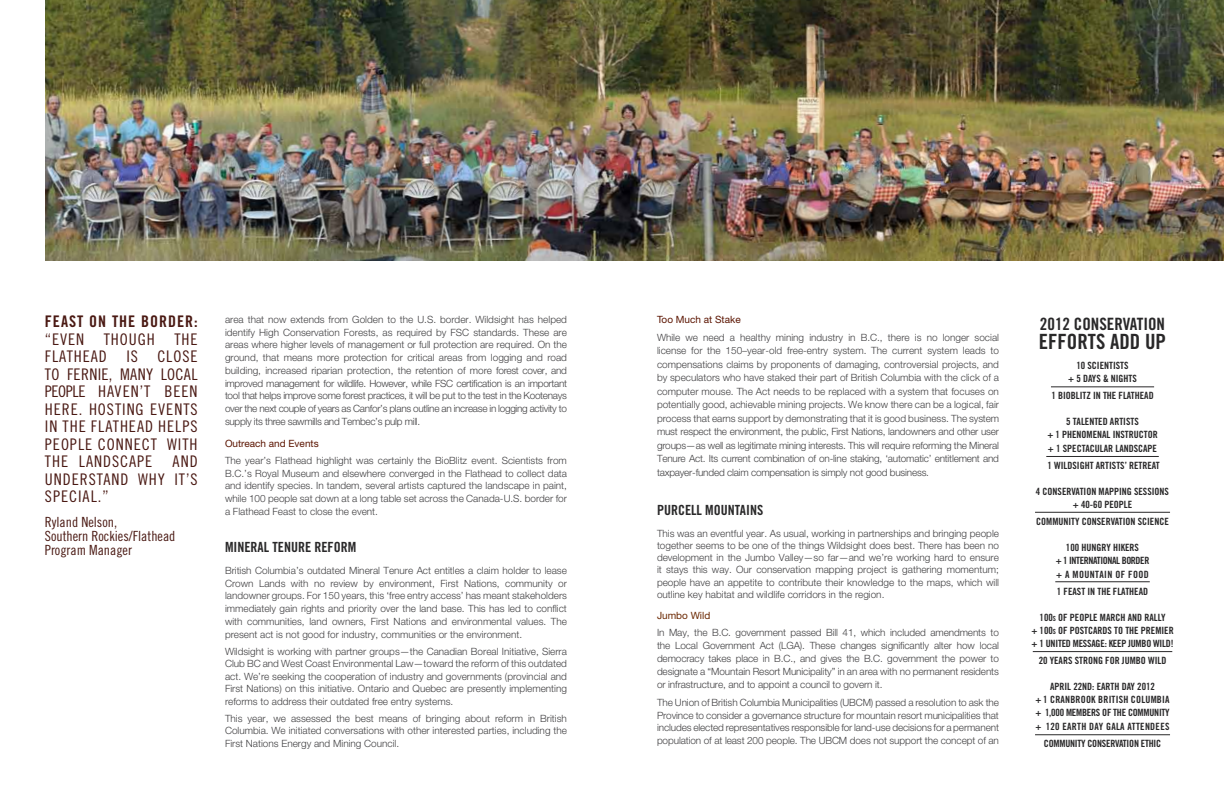
<style>
.page{position:relative;width:1224px;height:792px;background:#fff}
.page>*{position:absolute;margin:0;border:0;box-sizing:border-box;transform-origin:0 0}
.t1{font:21px "Trade Gothic Bold Cond Twenty";color:#292829}
.t2{font:17px "Trade Gothic Bold Cond Twenty";color:#292829}
.t3{font:16px/17.5px "Trade Gothic Cond Eighteen";letter-spacing:.06em;color:#4a1913}
.t4{font:16px "Trade Gothic Bold Cond Twenty";letter-spacing:.06em;color:#4a1913}
.t5{font:14px/14px "Trade Gothic Cond Eighteen";color:#4a1913}
.t6{font:14px "Trade Gothic Bold Cond Twenty";color:#292829}
.t7{font:300 10px/12.8px "Helvetica Neue";color:#414042;text-align:justify}
.t8{font:10px/13.5px "Trade Gothic Bold Cond Twenty";color:#292829}
.t9{font:10px "Helvetica Neue";color:#5b1400}
.t10{font:10px "Trade Gothic Bold Cond Twenty";letter-spacing:-.02em;color:#292829}
.t11{font:10px "Helvetica Neue";color:#6a2700}
.s1{font-size:7px}
</style>
<div class="page">
<img style="left:45px;top:0;width:1179px;height:261px">
<hr style="left:1051px;top:387px;width:103px;height:1px;background:#292829">
<hr style="left:1046px;top:456px;width:113px;height:1px;background:#292829">
<hr style="left:1055px;top:582px;width:95px;height:1px;background:#292829">
<hr style="left:1035px;top:512px;width:135px;height:1px;background:#292829">
<hr style="left:1033px;top:651px;width:139px;height:1px;background:#292829">
<hr style="left:1035px;top:734px;width:135px;height:1px;background:#292829">
<h3 class="t4" style="left:45px;top:312px;width:154px">FEASTON THEBORDER:</h3>
<h3 class="t3" style="left:45px;top:330px;width:154px">“EVEN THOUGH THE<br>FLATHEAD</h3>
<h3 class="t3" style="left:45px;top:348px;width:154px;text-align:justify;text-indent:81px">IS CLOSE TO FERNIE, MANY LOCAL PEOPLE HAVEN’T BEEN HERE. HOSTING EVENTS IN THE FLATHEAD HELPS PEOPLE CONNECT WITH THE LANDSCAPE</h3>
<h3 class="t3" style="left:45px;top:453px;width:154px;text-indent:128px">AND<br>UNDERSTAND WHY IT’S<br>SPECIAL.”</h3>
<h3 class="t5" style="left:45px;top:514px;width:132px">RYLAND NELSON,<br>SOUTHERN ROCKIES/FLATHEAD<br>PROGRAM MANAGER</h3>
<p class="t7" style="left:225px;top:313px;width:344px">area that now extends from Golden to the U.S. border. Wildsight has helped identify High Conservation Forests, as required by FSC standards. These are areas where higher levels of management or full protection are required. On the ground, that means more protection for critical areas from logging and road building, increased riparian protection, the retention of more forest cover, and improved management for wildlife. However, while FSC certification is an important tool that helps improve some forest practices, it will be put to the test in the Kootenays over the next couple of years as Canfor’s plans outline an increase in logging activity to supply its three sawmills and Tembec’s pulp mill.</p>
<p class="t9" style="left:225px;top:437px;width:95px">Outreach and Events</p>
<p class="t7" style="left:225px;top:454px;width:344px">The year’s Flathead highlight was certainly the BioBlitz event. Scientists from B.C.’s Royal Museum and elsewhere converged in the Flathead to collect data and identify species. In tandem, several artists captured the landscape in paint, while 100 people sat down at a long table set across the Canada-U.S. border for a Flathead Feast to close the event.</p>
<h3 class="t6" style="left:225px;top:539px;width:20px">MINERAL</h3>
<h3 class="t6" style="left:272px;top:539px;width:8px">TENURE</h3>
<h3 class="t6" style="left:314px;top:539px;width:28px">REFORM</h3>
<p class="t7" style="left:225px;top:564px;width:343px">British Columbia’s outdated Mineral Tenure Act entitles a claim holder to lease Crown Lands with no review by environment, First Nations, community or landowner groups. For 150 years, this ‘free entry access’ has meant stakeholders immediately gain rights and priority over the land base. This has led to conflict with communities, land owners, First Nations and environmental values. The present act is not good for industry, communities or the environment.</p>
<p class="t7" style="left:225px;top:645px;width:344px;line-height:12.5px">Wildsight is working with partner groups—the Canadian Boreal Initiative, Sierra Club BC and West Coast Environmental Law—toward the reform of this outdated act. We’re seeking the cooperation of industry and governments (provincial and First Nations) on this initiative. Ontario and Quebec are presently implementing reforms to address their outdated free entry systems.</p>
<p class="t7" style="left:225px;top:712px;width:343px;line-height:12.5px">This year, we assessed the best means of bringing about reform in British Columbia. We initiated conversations with other interested parties, including the First Nations Energy and Mining Council.</p>
<p class="t9" style="left:657px;top:313px;width:85px">Too Much at Stake</p>
<p class="t7" style="left:657px;top:330px;width:344px;line-height:13.5px">While we need a healthy mining industry in B.C., there is no longer social license for the 150–year-old free-entry system. The current system leads to compensations claims by proponents of damaging, controversial projects, and by speculators who have staked their part of British Columbia with the click of a computer mouse. The Act needs to be replaced with a system that focuses on potentially good, achievable mining projects. We know there can be a logical, fair process that earns support by demonstrating that it is good business. The system must respect the environment, the public, First Nations, landowners and other user groups—as well as legitimate mining interests. This will require reforming the Mineral Tenure Act. Its current combination of on-line staking, ‘automatic’ entitlement and taxpayer-funded claim compensation is simply not good business.</p>
<h3 class="t6" style="left:657px;top:502px;width:56px">PURCELLMOUNTA</h3>
<h3 class="t6" style="left:746px;top:502px;width:19px">INS</h3>
<p class="t7" style="left:657px;top:527px;width:344px;line-height:12.2px">This was an eventful year. As usual, working in partnerships and bringing people together seems to be one of the things Wildsight does best. There has been no development in the Jumbo Valley—so far—and we’re working hard to ensure it stays this way. Our conservation mapping project is gathering momentum; people have an appetite to contribute their knowledge to the maps, which will outline key habitat and wildlife corridors in the region.</p>
<p class="t11" style="left:657px;top:609px;width:55px">Jumbo Wild</p>
<p class="t7" style="left:657px;top:626px;width:343px">In May, the B.C. government passed Bill 41, which included amendments to the Local Government Act (LGA). These changes significantly alter how local democracy takes place in B.C., and gives the B.C. government the power to designate a “Mountain Resort Municipality” in an area with no permanent residents or infrastructure, and to appoint a council to govern it.</p>
<p class="t7" style="left:657px;top:695px;width:344px">The Union of British Columbia Municipalities (UBCM) passed a resolution to ask the Province to consider a governance structure for mountain resort municipalities that includes elected representatives responsible for land-use decisions for a permanent population of at least 200 people. The UBCM does not support the concept of an</p>
<h2 class="t2" style="left:1040px;top:313px;width:117px">2012 CONSERVATION</h2>
<h1 class="t1" style="left:1039px;top:328px;width:117px">EFFORTS ADD UP</h1>
<p class="t8" style="left:1068px;top:358px;width:70px;text-align:center">10 SCIENTISTS<br>+ 5 DAYS &amp; NIGHTS</p>
<p class="t8" style="left:1051px;top:389px;width:104px">1 BIOBLITZ IN THE FLATHEAD</p>
<p class="t8" style="left:1066px;top:415px;width:12px">5 TALENTE</p>
<p class="t8" style="left:1103px;top:415px;width:38px">D ARTISTS</p>
<p class="t8" style="left:1047px;top:428px;width:31px">+ 1 PHENOMENAL</p>
<p class="t8" style="left:1113px;top:428px;width:46px">INSTRUCTOR</p>
<p class="t8" style="left:1048px;top:441px;width:53px">+ 1 SPECTACULAR</p>
<p class="t8" style="left:1047px;top:439px;width:102px;line-height:17px;text-indent:68px">LANDSCAPE<br>1 WILDSIGHT ARTISTS’ RETREAT</p>
<p class="t8" style="left:1073px;top:484px;width:98px;text-indent:-37px">4 CONSERVATION MAPPING SESSIONS + 40-60 PEOPLE</p>
<p class="t8" style="left:1036px;top:515px;width:12px">COMMUN</p>
<p class="t8" style="left:1068px;top:515px;width:101px">ITY CONSERVATION SCIENCE</p>
<p class="t8" style="left:1056px;top:541px;width:84px;line-height:13px;text-indent:10px">100 HUNGRY HIKERS + 1 INTERNAT</p>
<p class="t8" style="left:1100px;top:554px;width:8px">IONAL</p>
<p class="t8" style="left:1122px;top:554px;width:24px">BORDER</p>
<p class="t8" style="left:1056px;top:567px;width:23px">+ A MOUNTA</p>
<p class="t8" style="left:1057px;top:565px;width:94px;line-height:17px;text-align:right">IN OF FOOD<br>1 FEAST IN THE FLATHEAD</p>
<p class="t8" style="left:1031px;top:610px;width:139px;line-height:13.2px;text-indent:8px">100<span class="s1">s</span> OF PEOPLE MARCH AND RALLY + 100<span class="s1">s</span> OF POSTCARDS TO THE PREM IER + 1 UN ITED MESSAGE: KEEP JUMBO</p>
<p class="t8" style="left:1153px;top:637px;width:22px">WILD!</p>
<p class="t8" style="left:1039px;top:654px;width:47px">20 YEARS STRON</p>
<p class="t8" style="left:1098px;top:654px;width:30px">G FOR JUMBO</p>
<p class="t8" style="left:1148px;top:654px;width:20px">WILD</p>
<p class="t8" style="left:1050px;top:680px;width:52px">APRIL 22ND: EART</p>
<p class="t8" style="left:1114px;top:680px;width:42px">H DAY 2012</p>
<p class="t8" style="left:1035px;top:693px;width:26px">+ 1 CRANBROO</p>
<p class="t8" style="left:1091px;top:693px;width:51px">K BRITISH COLUMB</p>
<p class="t8" style="left:1162px;top:693px;width:9px">IA</p>
<p class="t8" style="left:1035px;top:706px;width:37px">+ 1,000 MEMBER</p>
<p class="t8" style="left:1096px;top:706px;width:43px">S OF THE COMMUN</p>
<p class="t8" style="left:1159px;top:706px;width:12px">ITY</p>
<p class="t8" style="left:1036px;top:719px;width:76px">+ 120 EARTH DAY GALA</p>
<p class="t8" style="left:1128px;top:719px;width:6px">ATTEN</p>
<p class="t8" style="left:1150px;top:719px;width:21px">DEES</p>
<p class="t8" style="left:1044px;top:736px;width:11px">COMMUN</p>
<p class="t10" style="left:1075px;top:737px;width:79px">ITY CONSERVATION ETHIC</p>
</div>
